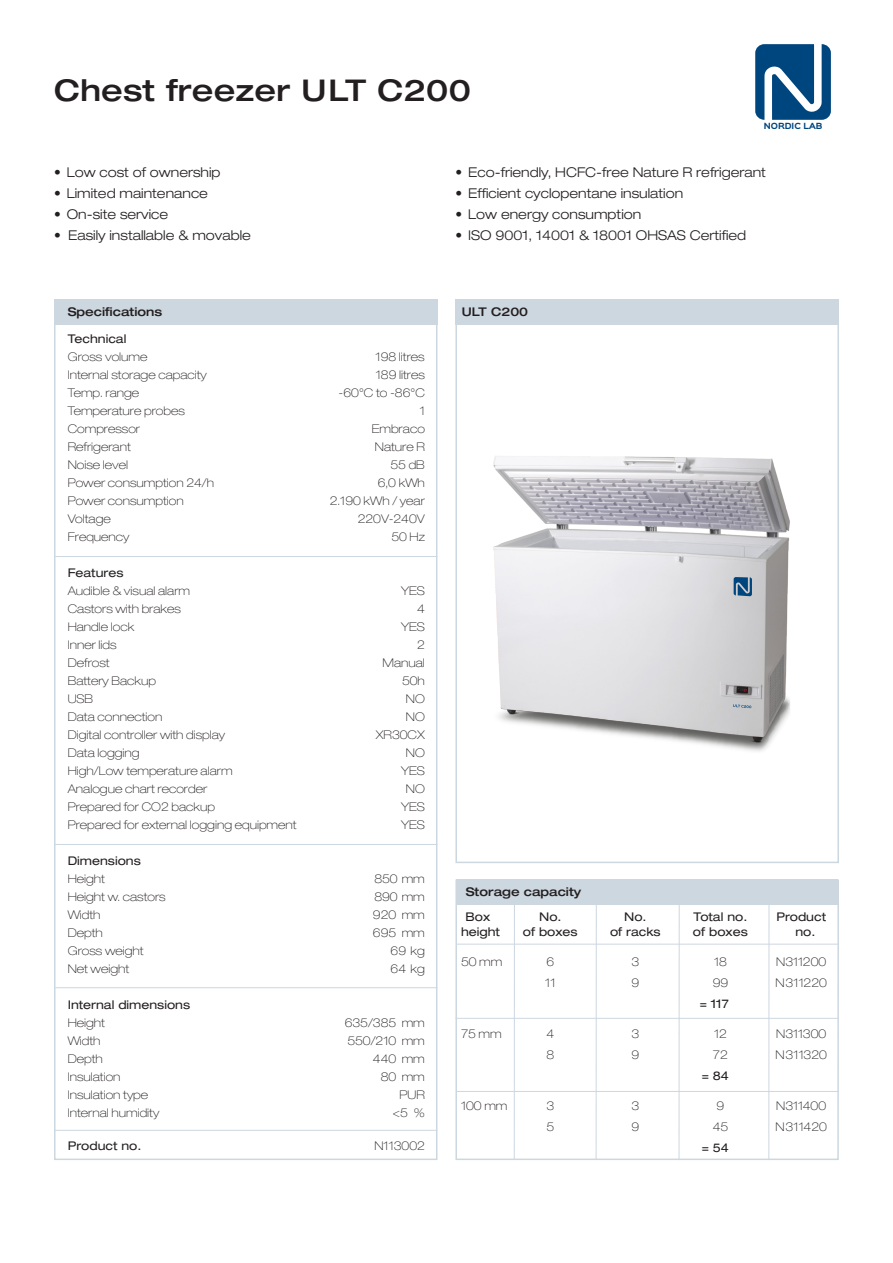
<style>
.page{position:relative;width:893px;height:1263px;background:#fff}
.page>*{position:absolute;margin:0;border:0;box-sizing:border-box;transform-origin:0 0}
.t1{font:500 expanded 30px "Helvetica Neue LT Pro";letter-spacing:.01em;color:#231f20}
.t2{font:300 expanded 13.5px "Helvetica Neue LT Pro";color:#231f20}
.t3{font:100 expanded 12px/18px "Helvetica Neue LT Pro";color:#231f20}
.t4{font:expanded 12px "Helvetica Neue LT Pro";color:#231f20}
.t5{font:500 expanded 12px "Helvetica Neue LT Pro";color:#231f20}
.t6{font:700 7.65px "Sinkin Sans 700";color:#00467e}
.s1{font-weight:400}
</style>
<div class="page">
<div style="left:755px;top:44px;width:76px;height:76px;background:#00467e;border-radius:9px"></div>
<svg style="left:764px;top:44px;width:58px;height:76px"></svg>
<div style="left:54px;top:300px;width:383px;height:860px;background:#fff;border:2px solid #cdd7e0"></div>
<div style="left:54px;top:300px;width:383px;height:25px;background:#cdd7e0"></div>
<hr style="left:55px;top:556px;width:382px;height:1px;background:#cdd7e0">
<hr style="left:55px;top:844px;width:382px;height:1px;background:#cdd7e0">
<hr style="left:55px;top:987px;width:382px;height:1px;background:#cdd7e0">
<hr style="left:55px;top:1130px;width:382px;height:1px;background:#cdd7e0">
<div style="left:455px;top:300px;width:384px;height:563px;background:#fff;border:2px solid #cdd7e0"></div>
<div style="left:455px;top:300px;width:384px;height:25px;background:#cdd7e0"></div>
<div style="left:455px;top:879px;width:384px;height:281px;border:2px solid #cdd7e0"></div>
<div style="left:457px;top:879px;width:381px;height:26px;background:#cdd7e0"></div>
<hr style="left:456px;top:944px;width:383px;height:1px;background:#cdd7e0">
<hr style="left:455px;top:1018px;width:383px;height:1px;background:#cdd7e0">
<hr style="left:456px;top:1091px;width:383px;height:1px;background:#cdd7e0">
<hr style="left:514px;top:902px;width:1px;height:258px;background:#cdd7e0">
<hr style="left:596px;top:902px;width:1px;height:258px;background:#cdd7e0">
<hr style="left:679px;top:902px;width:1px;height:258px;background:#cdd7e0">
<hr style="left:769px;top:902px;width:1px;height:258px;background:#cdd7e0">
<img style="left:493px;top:456px;width:297px;height:296px">
<svg style="left:734px;top:577px;width:18px;height:19px"></svg>
<svg style="left:733px;top:704px;width:18px;height:4px"></svg>
<p class="t1" style="left:54px;top:72px;width:418px">Chest freezer ULT C200</p>
<p class="t6" style="left:764px;top:122px;width:60px">NORDIC LAB</p>
<p class="t2" style="left:54px;top:164px;width:168px">• Low cost of ownership</p>
<p class="t2" style="left:54px;top:185px;width:155px">• Limited maintenance</p>
<p class="t2" style="left:54px;top:206px;width:116px">• On-site service</p>
<p class="t2" style="left:54px;top:227px;width:198px">• Easily installable &amp; movable</p>
<p class="t5" style="left:68px;top:304px;width:96px">Specifications</p>
<p class="t3" style="left:68px;top:330px;width:81px"><span class="s1">Technical<br></span>Gross volume</p>
<p class="t3" style="left:376px;top:348px;width:51px">198 litres</p>
<p class="t3" style="left:68px;top:366px;width:141px">Internal storage capacity</p>
<p class="t3" style="left:376px;top:366px;width:51px">189 litres</p>
<p class="t3" style="left:68px;top:384px;width:73px">Temp. range</p>
<p class="t3" style="left:339px;top:384px;width:88px">-60°C to -86°C</p>
<p class="t3" style="left:68px;top:402px;width:119px">Temperature probes</p>
<p class="t3" style="left:420px;top:402px;width:7px">1</p>
<p class="t3" style="left:68px;top:420px;width:74px">Compressor</p>
<p class="t3" style="left:372px;top:420px;width:55px">Embraco</p>
<p class="t3" style="left:68px;top:438px;width:65px">Refrigerant</p>
<p class="t3" style="left:375px;top:438px;width:52px">Nature R</p>
<p class="t3" style="left:68px;top:456px;width:62px">Noise level</p>
<p class="t3" style="left:390px;top:456px;width:36px">55 dB</p>
<p class="t3" style="left:68px;top:474px;width:148px">Power consumption 24/h</p>
<p class="t3" style="left:378px;top:474px;width:49px">6,0 kWh</p>
<p class="t3" style="left:68px;top:492px;width:118px">Power consumption</p>
<p class="t3" style="left:330px;top:492px;width:97px">2.190 kWh / year</p>
<p class="t3" style="left:68px;top:510px;width:45px">Voltage</p>
<p class="t3" style="left:358px;top:510px;width:69px">220V-240V</p>
<p class="t3" style="left:68px;top:528px;width:63px">Frequency</p>
<p class="t3" style="left:391px;top:528px;width:35px">50 Hz</p>
<p class="t4" style="left:68px;top:566px;width:57px">Features</p>
<p class="t3" style="left:68px;top:582px;width:124px">Audible &amp; visual alarm</p>
<p class="t3" style="left:401px;top:582px;width:25px">YES</p>
<p class="t3" style="left:68px;top:600px;width:115px">Castors with brakes</p>
<p class="t3" style="left:417px;top:600px;width:9px">4</p>
<p class="t3" style="left:68px;top:618px;width:68px">Handle lock</p>
<p class="t3" style="left:401px;top:618px;width:25px">YES</p>
<p class="t3" style="left:68px;top:636px;width:50px">Inner lids</p>
<p class="t3" style="left:417px;top:636px;width:9px">2</p>
<p class="t3" style="left:68px;top:654px;width:43px">Defrost</p>
<p class="t3" style="left:382px;top:654px;width:44px">Manual</p>
<p class="t3" style="left:68px;top:672px;width:90px">Battery Backup</p>
<p class="t3" style="left:402px;top:672px;width:24px">50h</p>
<p class="t3" style="left:68px;top:690px;width:27px">USB</p>
<p class="t3" style="left:406px;top:690px;width:20px">NO</p>
<p class="t3" style="left:68px;top:708px;width:96px">Data connection</p>
<p class="t3" style="left:406px;top:708px;width:20px">NO</p>
<p class="t3" style="left:68px;top:726px;width:159px">Digital controller with display</p>
<p class="t3" style="left:376px;top:726px;width:51px">XR30CX</p>
<p class="t3" style="left:68px;top:744px;width:73px">Data logging</p>
<p class="t3" style="left:406px;top:744px;width:20px">NO</p>
<p class="t3" style="left:68px;top:762px;width:166px">High/Low temperature alarm</p>
<p class="t3" style="left:401px;top:762px;width:25px">YES</p>
<p class="t3" style="left:68px;top:780px;width:141px">Analogue chart recorder</p>
<p class="t3" style="left:406px;top:780px;width:20px">NO</p>
<p class="t3" style="left:68px;top:798px;width:149px">Prepared for CO2 backup</p>
<p class="t3" style="left:401px;top:798px;width:25px">YES</p>
<p class="t3" style="left:68px;top:816px;width:230px">Prepared for external logging equipment</p>
<p class="t3" style="left:401px;top:816px;width:25px">YES</p>
<p class="t4" style="left:68px;top:854px;width:75px">Dimensions</p>
<p class="t3" style="left:68px;top:870px;width:39px">Height</p>
<p class="t3" style="left:374px;top:870px;width:52px">850 mm</p>
<p class="t3" style="left:68px;top:888px;width:99px">Height w. castors</p>
<p class="t3" style="left:374px;top:888px;width:52px">890 mm</p>
<p class="t3" style="left:68px;top:906px;width:34px">Width</p>
<p class="t3" style="left:373px;top:906px;width:53px">920 mm</p>
<p class="t3" style="left:68px;top:924px;width:37px">Depth</p>
<p class="t3" style="left:373px;top:924px;width:53px">695 mm</p>
<p class="t3" style="left:68px;top:942px;width:77px">Gross weight</p>
<p class="t3" style="left:391px;top:942px;width:36px">69 kg</p>
<p class="t3" style="left:68px;top:960px;width:63px">Net weight</p>
<p class="t3" style="left:391px;top:960px;width:36px">64 kg</p>
<p class="t4" style="left:68px;top:998px;width:124px">Internal dimensions</p>
<p class="t3" style="left:68px;top:1014px;width:39px">Height</p>
<p class="t3" style="left:345px;top:1014px;width:82px">635/385 mm</p>
<p class="t3" style="left:68px;top:1032px;width:34px">Width</p>
<p class="t3" style="left:347px;top:1032px;width:79px">550/210 mm</p>
<p class="t3" style="left:68px;top:1050px;width:37px">Depth</p>
<p class="t3" style="left:373px;top:1050px;width:53px">440 mm</p>
<p class="t3" style="left:68px;top:1068px;width:54px">Insulation</p>
<p class="t3" style="left:381px;top:1068px;width:46px">80 mm</p>
<p class="t3" style="left:68px;top:1086px;width:82px">Insulation type</p>
<p class="t3" style="left:400px;top:1086px;width:27px">PUR</p>
<p class="t3" style="left:68px;top:1104px;width:93px">Internal humidity</p>
<p class="t3" style="left:393px;top:1104px;width:33px">&lt;5 %</p>
<p class="t4" style="left:68px;top:1138px;width:75px">Product no.</p>
<p class="t3" style="left:374px;top:1136px;width:52px">N113002</p>
<p class="t2" style="left:455px;top:164px;width:312px">• Eco-friendly, HCFC-free Nature R refrigerant</p>
<p class="t2" style="left:455px;top:185px;width:229px">• Efficient cyclopentane insulation</p>
<p class="t2" style="left:455px;top:206px;width:187px">• Low energy consumption</p>
<p class="t2" style="left:455px;top:227px;width:292px">• ISO 9001, 14001 &amp; 18001 OHSAS Certified</p>
<p class="t5" style="left:462px;top:304px;width:68px">ULT C200</p>
<p class="t5" style="left:466px;top:884px;width:117px">Storage capacity</p>
<p class="t4" style="left:466px;top:910px;width:26px">Box</p>
<p class="t4" style="left:539px;top:910px;width:24px">No.</p>
<p class="t4" style="left:624px;top:910px;width:24px">No.</p>
<p class="t4" style="left:693px;top:910px;width:55px">Total no.</p>
<p class="t4" style="left:776px;top:910px;width:51px">Product</p>
<p class="t4" style="left:461px;top:925px;width:40px">height</p>
<p class="t4" style="left:523px;top:925px;width:56px">of boxes</p>
<p class="t4" style="left:610px;top:925px;width:52px">of racks</p>
<p class="t4" style="left:693px;top:925px;width:56px">of boxes</p>
<p class="t4" style="left:795px;top:925px;width:22px">no.</p>
<p class="t3" style="left:461px;top:952px;width:43px">50 mm</p>
<p class="t3" style="left:546px;top:952px;width:9px">6</p>
<p class="t3" style="left:631px;top:952px;width:9px">3</p>
<p class="t3" style="left:714px;top:952px;width:14px">18</p>
<p class="t3" style="left:776px;top:952px;width:51px">N311200</p>
<p class="t3" style="left:545px;top:973px;width:12px">11</p>
<p class="t3" style="left:631px;top:973px;width:9px">9</p>
<p class="t3" style="left:713px;top:973px;width:17px">99</p>
<p class="t3" style="left:775px;top:973px;width:53px">N311220</p>
<p class="t4" style="left:700px;top:997px;width:30px">= 117</p>
<p class="t3" style="left:461px;top:1024px;width:42px">75 mm</p>
<p class="t3" style="left:546px;top:1024px;width:9px">4</p>
<p class="t3" style="left:631px;top:1024px;width:9px">3</p>
<p class="t3" style="left:714px;top:1024px;width:14px">12</p>
<p class="t3" style="left:776px;top:1024px;width:51px">N311300</p>
<p class="t3" style="left:546px;top:1045px;width:9px">8</p>
<p class="t3" style="left:631px;top:1045px;width:9px">9</p>
<p class="t3" style="left:713px;top:1045px;width:16px">72</p>
<p class="t3" style="left:775px;top:1045px;width:53px">N311320</p>
<p class="t4" style="left:702px;top:1069px;width:29px">= 84</p>
<p class="t3" style="left:461px;top:1096px;width:48px">100 mm</p>
<p class="t3" style="left:546px;top:1096px;width:9px">3</p>
<p class="t3" style="left:631px;top:1096px;width:9px">3</p>
<p class="t3" style="left:716px;top:1096px;width:9px">9</p>
<p class="t3" style="left:776px;top:1096px;width:51px">N311400</p>
<p class="t3" style="left:546px;top:1117px;width:9px">5</p>
<p class="t3" style="left:631px;top:1117px;width:9px">9</p>
<p class="t3" style="left:713px;top:1117px;width:17px">45</p>
<p class="t3" style="left:775px;top:1117px;width:53px">N311420</p>
<p class="t4" style="left:702px;top:1141px;width:29px">= 54</p>
</div>
